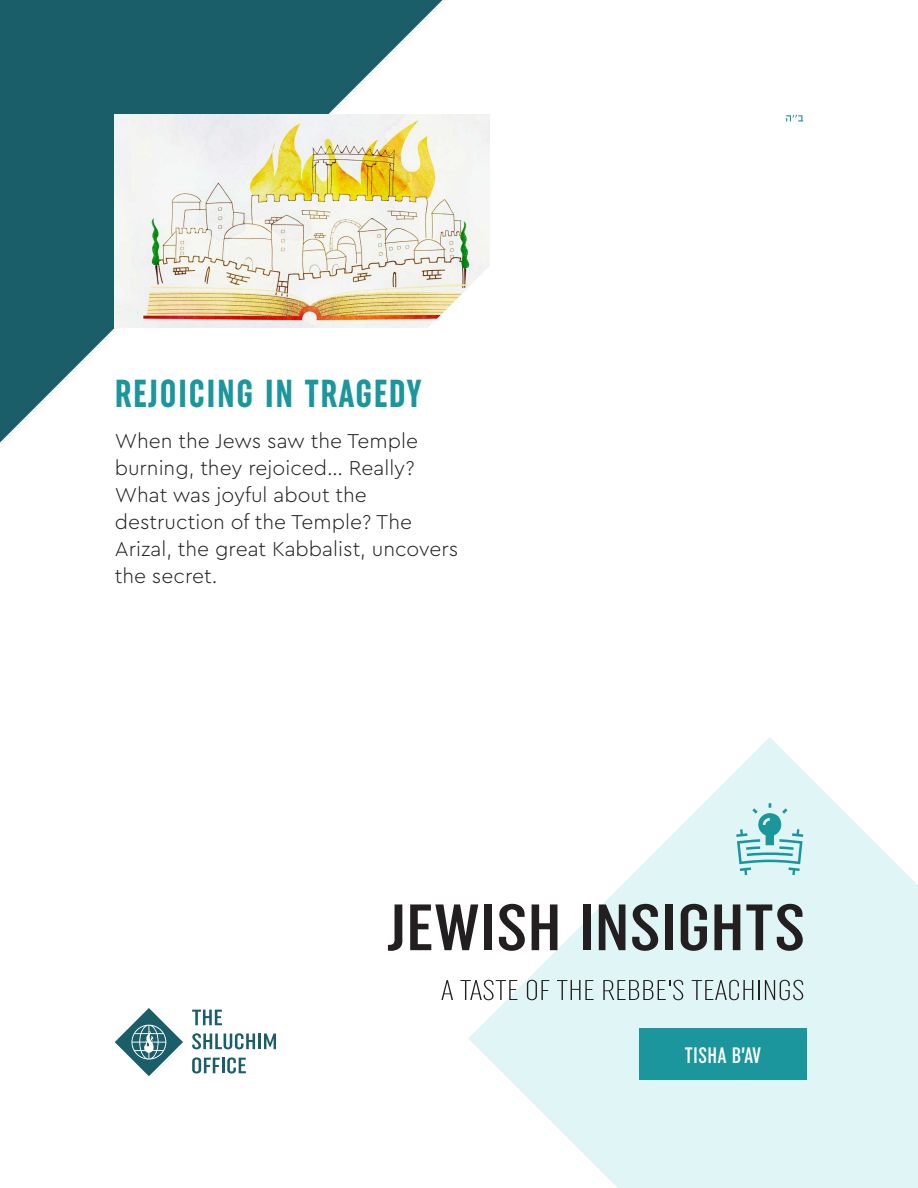
<style>
.page{position:relative;width:918px;height:1188px;background:#fff}
.page>*{position:absolute;margin:0;border:0;box-sizing:border-box;transform-origin:0 0}
.t1{font:700 extra-condensed 39px "Uniform";letter-spacing:.04em;color:#1a969c}
.t2{font:500 extra-condensed 22.35px "Uniform";letter-spacing:.02em;color:#fff}
.t3{font:300 21px/27px "Cera GR";color:#231f20}
</style>
<div class="page">
<svg style="left:468px;top:737px;width:450px;height:451px;fill:#e0f5f5"></svg>
<svg style="left:115px;top:1008px;width:68px;height:68px"></svg>
<svg style="left:192px;top:1010px;width:30px;height:15px"></svg>
<svg style="left:192px;top:1033px;width:63px;height:16px"></svg>
<hr style="left:258px;top:1034px;width:3px;height:15px;background:#1a5e69">
<svg style="left:264px;top:1034px;width:12px;height:15px"></svg>
<svg style="left:192px;top:1057px;width:54px;height:17px"></svg>
<svg style="left:0;top:0;width:442px;height:442px;fill:#1a5e69"></svg>
<svg style="left:786px;top:115px;width:17px;height:6px"></svg>
<svg style="left:736px;top:803px;width:67px;height:72px;background:#addcde"></svg>
<div style="left:639px;top:1029px;width:168px;height:51px;background:#1a969c"></div>
<svg style="left:441px;top:980px;width:12px;height:20px"></svg>
<svg style="left:460px;top:980px;width:57px;height:20px"></svg>
<svg style="left:527px;top:980px;width:22px;height:20px"></svg>
<svg style="left:557px;top:980px;width:37px;height:20px"></svg>
<svg style="left:603px;top:980px;width:80px;height:20px;background:#b4c4c4"></svg>
<svg style="left:692px;top:980px;width:61px;height:20px"></svg>
<hr style="left:758px;top:980px;width:2px;height:20px;background:#231f20">
<svg style="left:765px;top:980px;width:38px;height:20px"></svg>
<svg style="left:388px;top:904px;width:14px;height:47px"></svg>
<svg style="left:410px;top:904px;width:68px;height:46px"></svg>
<div style="left:484px;top:904px;width:8px;height:46px;background:#231f20"></div>
<svg style="left:499px;top:904px;width:26px;height:47px"></svg>
<svg style="left:532px;top:904px;width:25px;height:46px"></svg>
<div style="left:583px;top:904px;width:7px;height:46px;background:#231f20"></div>
<svg style="left:599px;top:904px;width:26px;height:46px"></svg>
<svg style="left:632px;top:904px;width:26px;height:47px"></svg>
<div style="left:665px;top:904px;width:8px;height:46px;background:#231f20"></div>
<svg style="left:681px;top:904px;width:26px;height:47px"></svg>
<svg style="left:714px;top:904px;width:26px;height:46px"></svg>
<svg style="left:746px;top:904px;width:57px;height:47px;background:#939e9e"></svg>
<img style="left:115px;top:115px;width:374px;height:213px">
<svg style="left:414px;top:254px;width:76px;height:160px"></svg>
<p class="t1" style="left:115px;top:371px;width:308px">REJOICING IN TRAGEDY</p>
<p class="t3" style="left:115px;top:427px;width:345px">When the Jews saw the Temple burning, they rejoiced… Really?<br>What was joyful about the destruction of the Temple? The<br>Arizal, the great Kabbalist, uncovers the secret.</p>
<p class="t2" style="left:685px;top:1042px;width:77px">TISHA A V’B</p>
</div>
